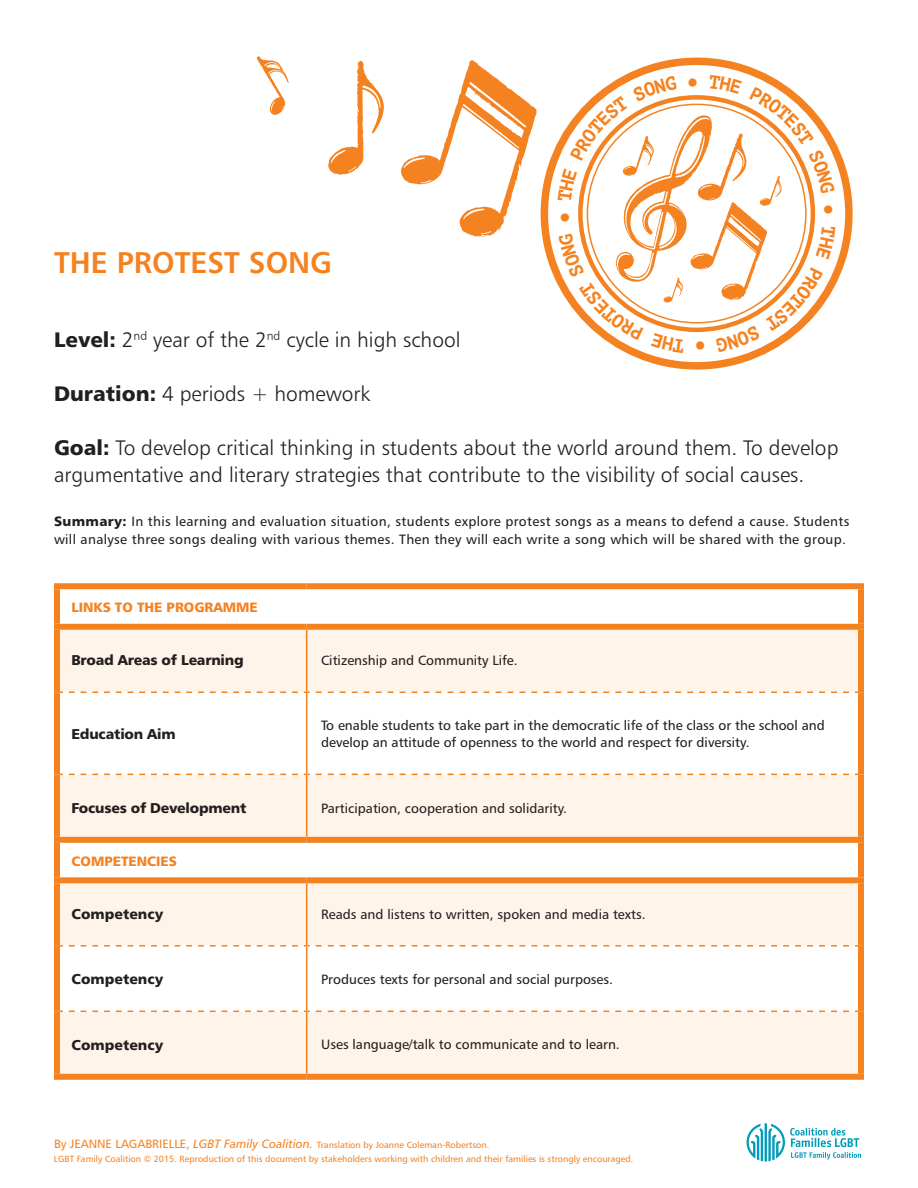
<style>
.page{position:relative;width:918px;height:1188px;background:#fff}
.page>*{position:absolute;margin:0;border:0;box-sizing:border-box;transform-origin:0 0}
.t1{font:30px "Humanist 777 BT Bold B";color:#f58220}
.t2{font:21px/27px "Humanist 777 BT Light B";color:#231f20}
.t3{font:14.25px "Humanist 777 BT Black B";letter-spacing:-.015em;color:#231f20}
.t4{font:13.5px/17.2px "Humanist 777 BT Roman B";color:#231f20}
.t5{font:13.5px/17.2px "Humanist 777 BT Roman B";letter-spacing:.025em;color:#231f20}
.t6{font:13.5px "Humanist 777 BT Black B";color:#f58220}
.t7{font:9px/14.1px "Humanist 777 BT Roman B";color:#f58220}
.s1{font-family:"Humanist 777 BT Black B"}
.s2{font-size:12px}
.s3{font-family:"Humanist 777 BT Italic B";font-size:12px}
</style>
<div class="page">
<svg style="left:544px;top:61px;width:305px;height:305px"></svg>
<div style="left:541px;top:58px;width:312px;height:312px;border:8px solid #f58220;border-radius:50%"></div>
<svg style="left:328px;top:60px;width:56px;height:115px"></svg>
<svg style="left:257px;top:56px;width:32px;height:59px"></svg>
<svg style="left:401px;top:60px;width:136px;height:177px"></svg>
<svg style="left:60px;top:630px;width:798px;height:444px;fill:#fef4ea"></svg>
<hr style="left:60px;top:691px;width:247px;height:2px;background:#fff">
<hr style="left:307px;top:691px;width:551px;height:2px;background:#fff">
<hr style="left:60px;top:774px;width:247px;height:1px;background:#fff">
<hr style="left:307px;top:774px;width:551px;height:1px;background:#fff">
<hr style="left:60px;top:945px;width:247px;height:2px;background:#fff">
<hr style="left:307px;top:945px;width:551px;height:2px;background:#fff">
<hr style="left:60px;top:1011px;width:247px;height:1px;background:#fff">
<hr style="left:307px;top:1011px;width:551px;height:1px;background:#fff">
<div style="left:54px;top:630px;width:6px;height:62px;background:#f58220"></div>
<div style="left:858px;top:630px;width:6px;height:62px;background:#f58220"></div>
<div style="left:54px;top:692px;width:6px;height:82px;background:#f58220"></div>
<div style="left:858px;top:692px;width:6px;height:82px;background:#f58220"></div>
<div style="left:54px;top:774px;width:6px;height:63px;background:#f58220"></div>
<div style="left:858px;top:774px;width:6px;height:63px;background:#f58220"></div>
<div style="left:54px;top:883px;width:6px;height:63px;background:#f58220"></div>
<div style="left:858px;top:883px;width:6px;height:63px;background:#f58220"></div>
<div style="left:54px;top:946px;width:6px;height:65px;background:#f58220"></div>
<div style="left:858px;top:946px;width:6px;height:65px;background:#f58220"></div>
<div style="left:54px;top:1011px;width:6px;height:63px;background:#f58220"></div>
<div style="left:858px;top:1011px;width:6px;height:63px;background:#f58220"></div>
<hr style="left:306px;top:630px;width:1px;height:61px;background:#f58220">
<hr style="left:306px;top:693px;width:1px;height:81px;background:#f58220">
<hr style="left:306px;top:775px;width:1px;height:62px;background:#f58220">
<hr style="left:306px;top:883px;width:1px;height:62px;background:#f58220">
<hr style="left:306px;top:947px;width:1px;height:64px;background:#f58220">
<hr style="left:306px;top:1012px;width:1px;height:62px;background:#f58220">
<div style="left:54px;top:583px;width:253px;height:6px;background:#f58220"></div>
<div style="left:54px;top:589px;width:6px;height:35px;background:#f58220"></div>
<div style="left:307px;top:583px;width:557px;height:6px;background:#f58220"></div>
<div style="left:858px;top:589px;width:6px;height:35px;background:#f58220"></div>
<div style="left:54px;top:624px;width:253px;height:6px;background:#f58220"></div>
<div style="left:307px;top:624px;width:557px;height:6px;background:#f58220"></div>
<div style="left:54px;top:837px;width:253px;height:6px;background:#f58220"></div>
<div style="left:54px;top:843px;width:6px;height:34px;background:#f58220"></div>
<div style="left:307px;top:837px;width:557px;height:6px;background:#f58220"></div>
<div style="left:858px;top:843px;width:6px;height:34px;background:#f58220"></div>
<div style="left:54px;top:877px;width:253px;height:6px;background:#f58220"></div>
<div style="left:307px;top:877px;width:557px;height:6px;background:#f58220"></div>
<svg style="left:69px;top:691px;width:241px;height:2px"></svg>
<svg style="left:316px;top:691px;width:542px;height:2px"></svg>
<svg style="left:69px;top:774px;width:241px;height:1px"></svg>
<svg style="left:316px;top:774px;width:542px;height:1px"></svg>
<svg style="left:69px;top:945px;width:241px;height:2px"></svg>
<svg style="left:316px;top:945px;width:542px;height:2px"></svg>
<svg style="left:69px;top:1011px;width:241px;height:1px"></svg>
<svg style="left:316px;top:1011px;width:542px;height:1px"></svg>
<div style="left:54px;top:1074px;width:253px;height:6px;background:#f58220"></div>
<div style="left:307px;top:1074px;width:557px;height:6px;background:#f58220"></div>
<svg style="left:747px;top:1123px;width:114px;height:39px"></svg>
<svg style="left:558px;top:75px;width:278px;height:278px"></svg>
<h1 class="t1" style="left:54px;top:243px;width:280px">THE PROTEST SONG</h1>
<h2 class="t2" style="left:54px;top:326px;width:408px"><span class="s1">Level:</span> 2<sup>nd</sup> year of the 2<sup>nd</sup> cycle in high school</h2>
<h2 class="t2" style="left:54px;top:380px;width:318px"><span class="s1">Duration:</span> 4 periods + homework</h2>
<h2 class="t2" style="left:54px;top:434px;width:786px"><span class="s1">Goal:</span> To develop critical thinking in students about the world around them. To develop argumentative and literary strategies that contribute to the visibility of social causes.</h2>
<p class="t5" style="left:54px;top:513px;width:797px"><span class="s1">Summary:</span> In this learning and evaluation situation, students explore protest songs as a means to defend a cause. Students will analyse three songs dealing with various themes. Then they will each write a song which will be shared with the group.</p>
<p class="t6" style="left:71px;top:599px;width:188px">Links to the programme</p>
<p class="t3" style="left:71px;top:651px;width:174px">Broad Areas of Learning</p>
<p class="t4" style="left:321px;top:651px;width:198px">Citizenship and Community Life.</p>
<p class="t3" style="left:71px;top:725px;width:106px">Education Aim</p>
<p class="t4" style="left:321px;top:717px;width:505px">To enable students to take part in the democratic life of the class or the school and develop an attitude of openness to the world and respect for diversity.</p>
<p class="t3" style="left:71px;top:799px;width:177px">Focuses of Development</p>
<p class="t4" style="left:321px;top:799px;width:247px">Participation, cooperation and solidarity.</p>
<p class="t6" style="left:71px;top:852px;width:106px">Competencies</p>
<p class="t3" style="left:71px;top:905px;width:93px">Competency</p>
<p class="t4" style="left:321px;top:905px;width:326px">Reads and listens to written, spoken and media texts.</p>
<p class="t3" style="left:71px;top:970px;width:93px">Competency</p>
<p class="t4" style="left:321px;top:970px;width:294px">Produces texts for personal and social purposes.</p>
<p class="t3" style="left:71px;top:1036px;width:93px">Competency</p>
<p class="t4" style="left:321px;top:1036px;width:300px">Uses language/talk to communicate and to learn.</p>
<p class="t7" style="left:54px;top:1138px;width:581px"><span class="s2">By Jeanne Lagabri elle,</span> <span class="s3">LGBT Family Coalition.</span> Translation by Joanne Coleman-Robertson.<br>LGBT Family Coalition © 2015. Reproduction of this document by stakeholders working with children and their families is strongly encouraged.</p>
</div>
